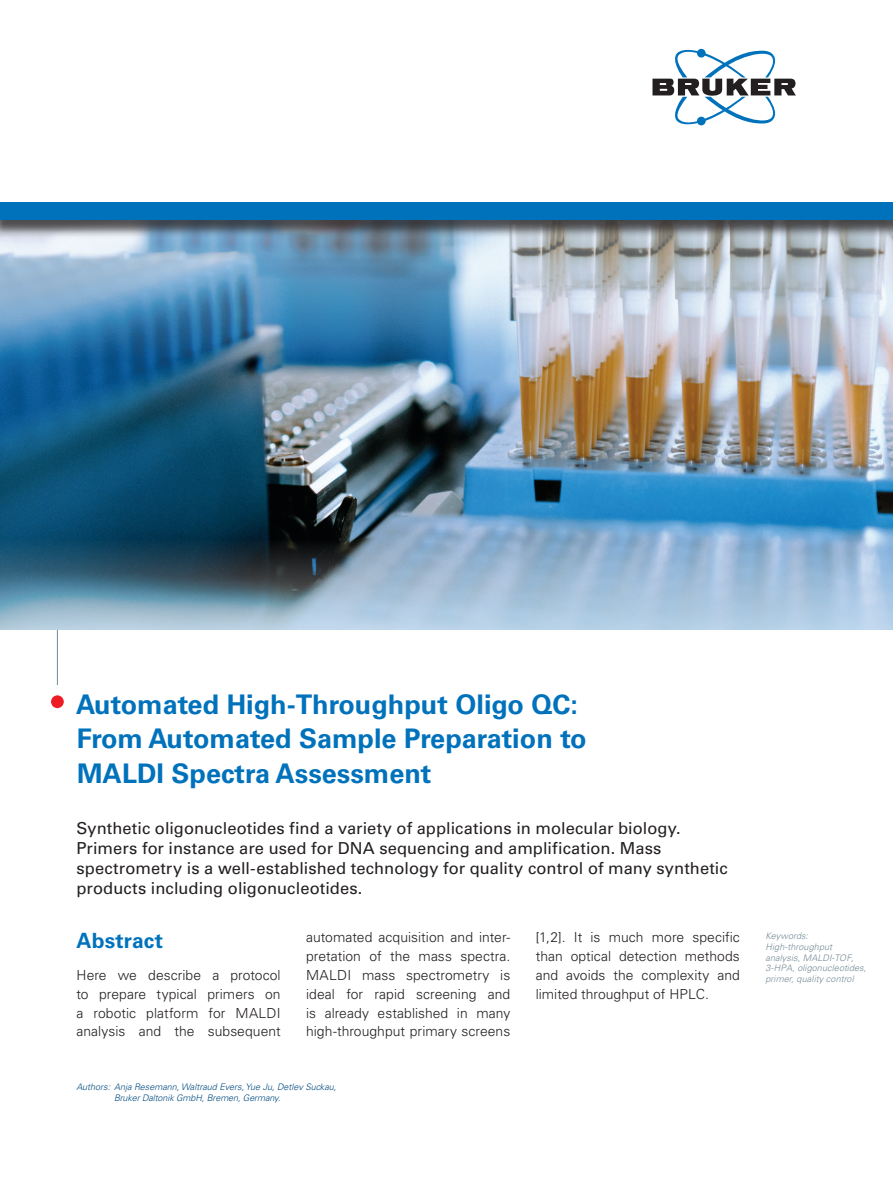
<style>
.page{position:relative;width:893px;height:1187px;background:#fff}
.page>*{position:absolute;margin:0;border:0;box-sizing:border-box;transform-origin:0 0}
.application_headline{font:700 27px/34.5px "Univers LT Std";color:#0072bc}
.application_subhead{font:700 21px "Univers LT Std";letter-spacing:.005em;color:#0072bc}
.Application_subhead{font:16.5px/19.8px "Univers LT Std";color:#231f20}
.application_body{font:300 13.8px/18.8px "Univers LT Std";letter-spacing:.005em;color:#231f20;text-align:justify}
.Application_Authors{font:italic 300 9px/10.8px "Univers LT Std";letter-spacing:-.01em;color:#004a7f}
.Application_Keywords{font:italic 300 9px/10.8px "Univers LT Std";letter-spacing:.015em;color:#738a95}
</style>
<div class="page">
<svg style="left:652px;top:48px;width:144px;height:78px"></svg>
<hr style="left:57px;top:620px;width:1px;height:65px;background:#738a95">
<div style="left:51px;top:695px;width:13px;height:13px;background:#ee1d23;border-radius:50%"></div>
<img style="left:0;top:360px;width:893px;height:178px">
<img style="left:0;top:238px;width:893px;height:122px">
<svg style="left:0;top:538px;width:893px;height:91px;background:#84a1b9"></svg>
<div style="left:0;top:204px;width:893px;height:34px;background:#231f20;opacity:.75"></div>
<div style="left:0;top:202px;width:893px;height:17px;background:#0072bc"></div>
<p class="application_headline" style="left:76px;top:687px;width:512px">Automated High-Throughput Oligo QC:<br>From Automated Sample Preparation to<br>MALDI Spectra Assessment</p>
<p class="Application_subhead" style="left:77px;top:818px;width:653px">Synthetic oligonucleotides find a variety of applications in molecular biology.<br>Primers for instance are used for DNA sequencing and amplification. Mass spectrometry is a well-established technology for quality control of many synthetic products including oligonucleotides.</p>
<p class="application_subhead" style="left:77px;top:927px;width:88px">Abstract</p>
<p class="application_body" style="left:77px;top:965px;width:206px">Here we describe a protocol to prepare typical primers on a robotic platform for MALDI analysis and the subsequent</p>
<p class="application_body" style="left:306px;top:928px;width:206px">automated acquisition and inter&shy;pretation of the mass spectra.<br>MALDI mass spectrometry is ideal for rapid screening and is already established in many high-throughput primary screens</p>
<p class="application_body" style="left:536px;top:928px;width:206px">[1,2]. It is much more specific than optical detection methods and avoids the complexity and limited throughput of HPLC.</p>
<p class="Application_Authors" style="left:114px;top:1081px;width:224px;text-indent:-37px">Authors: Anja Resemann, Waltraud Evers, Yue Ju, Detlev Suckau,<br>Bruker Daltonik GmbH, Bremen, Germany.</p>
<p class="Application_Keywords" style="left:765px;top:930px;width:102px">Keywords:<br>High-throughput analysis, MALDI-TOF,<br>3-HPA, oligonucleotides, primer, quality control</p>
</div>
